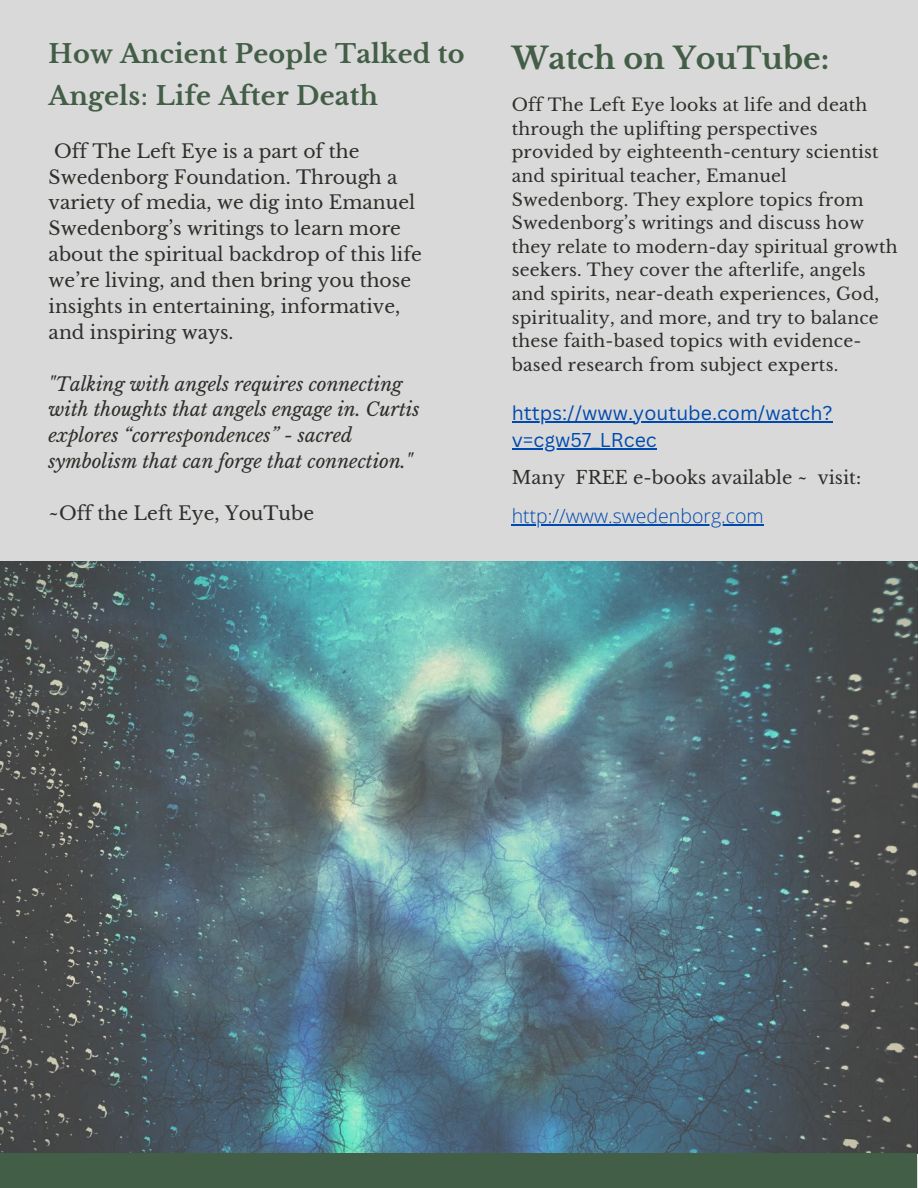
<style>
.page{position:relative;width:918px;height:1188px;background:#d9d9d9}
.page>*{position:absolute;margin:0;border:0;box-sizing:border-box;transform-origin:0 0}
.t1{font:700 30px "Libre Baskerville";color:#435e47}
.t2{font:700 25.5px/41.7px "Libre Baskerville";letter-spacing:.01em;color:#435e47}
.t3{font:19.5px/27px "Canva Sans";color:#004aad}
.t4{font:300 19.5px "Open Sans";color:#004aad}
.t5{font:18.75px/25.8px "Libre Baskerville";color:#2e2e2a}
.t6{font:italic 18.75px/25.8px "Libre Baskerville";color:#2e2e2a}
.t7{font:18px "Libre Baskerville";color:#2e2e2a}
.t8{font:17.25px/23.7px "Libre Baskerville";letter-spacing:.01em;color:#2e2e2a}
.s1{font-weight:400}
</style>
<div class="page">
<img style="left:0;top:561px;width:918px;height:593px">
<hr style="left:512px;top:524px;width:252px;height:1px;background:#004aad">
<div style="left:0;top:1154px;width:917px;height:34px;background:#435e47"></div>
<hr style="left:512px;top:421px;width:321px;height:2px;background:#004aad">
<hr style="left:512px;top:448px;width:145px;height:2px;background:#004aad">
<h2 class="t2" style="left:49px;top:34px;width:418px">How Ancient People Talked to<br>Angels<span class="s1">:</span> Life After Death</h2>
<p class="t5" style="left:49px;top:138px;width:375px">Off The Left Eye is a part of the Swedenborg Foundation. Through a variety of media, we dig into Emanuel Swedenborg’s writings to learn more about the spiritual backdrop of this life we’re living, and then bring you those insights in entertaining, informative, and inspiring ways.</p>
<p class="t6" style="left:49px;top:371px;width:372px">"Talking with angels requires connecting with thoughts that angels engage in. Curtis explores “correspondences” - sacred symbolism that can forge that connection."</p>
<p class="t5" style="left:49px;top:500px;width:267px">~Off the Left Eye, YouTube</p>
<h1 class="t1" style="left:512px;top:40px;width:319px">Watch on YouTube:</h1>
<p class="t8" style="left:512px;top:93px;width:387px">Off The Left Eye looks at life and death through the uplifting perspectives provided by eighteenth-century scientist and spiritual teacher, Emanuel Swedenborg. They explore topics from Swedenborg’s writings and discuss how they relate to modern-day spiritual growth seekers. They cover the afterlife, angels and spirits, near-death experiences, God, spirituality, and more, and try to balance these faith-based topics with evidence&shy;based research from subject experts.</p>
<p class="t3" style="left:512px;top:399px;width:322px">https://www.youtube.com/watch? v=cgw57_LRcec</p>
<p class="t7" style="left:512px;top:466px;width:351px">Many FREE e-books available ~ visit:</p>
<p class="t4" style="left:512px;top:502px;width:254px">http://www.swedenborg.com</p>
</div>
